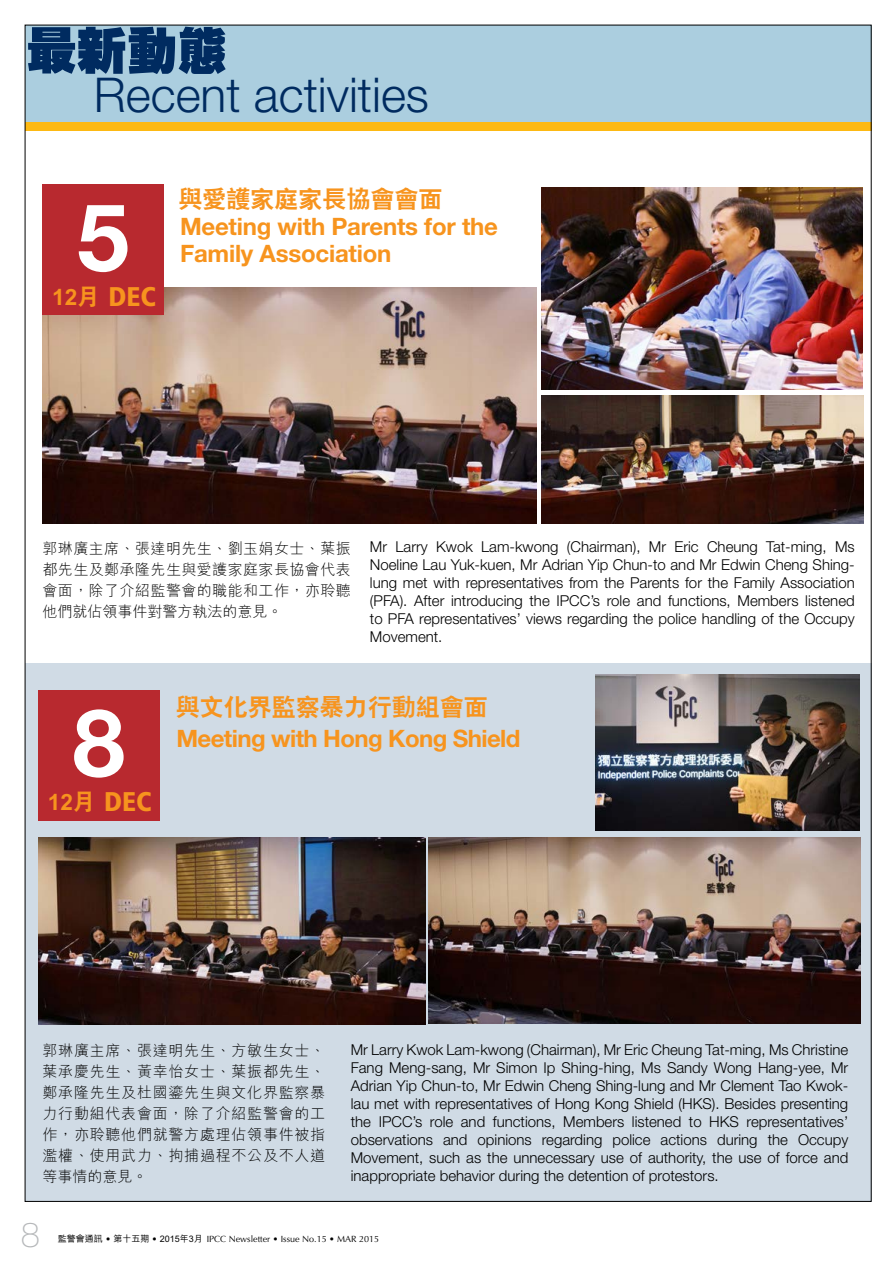
<style>
.page{position:relative;width:893px;height:1263px;background:#fff}
.page>*{position:absolute;margin:0;border:0;box-sizing:border-box;transform-origin:0 0}
.t1{font:700 93.75px "Helvetica Neue";color:#fff}
.t2{font:800 50.25px "C Hei HK";color:#002b60}
.t3{font:300 48px "Helvetica Neue";color:#002b60}
.t4{font:100 34.5px "Helvetica Neue";color:#b6b8ba}
.t5{font:900 condensed 27px "Frutiger";color:#f7941e}
.t6{font:700 24px/27px "Helvetica Neue";letter-spacing:-.01em;color:#f7941e}
.t7{font:800 22.5px "C Hei 2 HK";color:#f7941e}
.t8{font:300 15px/18px "Helvetica Neue";color:#000;text-align:justify}
.t9{font:300 15px/21px "M Hei HK";letter-spacing:.03em;color:#000;text-align:justify}
.t10{font:9px "Optima";color:#000}
.s1{font-family:"C Hei 2 HK";font-weight:800}
.s2{font-family:"M Hei HK";font-weight:500}
</style>
<div class="page">
<div style="left:25px;top:663px;width:846px;height:539px;background:#d0dbe5"></div>
<div style="left:25px;top:25px;width:846px;height:105px;background:#abcedf"></div>
<div style="left:25px;top:122px;width:846px;height:9px;background:#fdb913"></div>
<img style="left:43px;top:288px;width:493px;height:235px">
<div style="left:43px;top:184px;width:121px;height:131px;background:#b8292f"></div>
<img style="left:541px;top:187px;width:321px;height:203px">
<img style="left:541px;top:396px;width:322px;height:127px">
<div style="left:38px;top:690px;width:122px;height:130px;background:#b8292f"></div>
<img style="left:595px;top:675px;width:264px;height:155px">
<img style="left:38px;top:838px;width:388px;height:186px">
<img style="left:428px;top:838px;width:432px;height:186px">
<h2 class="t2" style="left:27px;top:17px;width:202px">最新動態</h2>
<h3 class="t3" style="left:94px;top:65px;width:337px">Recent activities</h3>
<p class="t1" style="left:77px;top:179px;width:54px">5</p>
<p class="t5" style="left:108px;top:280px;width:49px">DEC</p>
<p class="t7" style="left:52px;top:281px;width:49px">12月</p>
<p class="t6" style="left:179px;top:185px;width:321px"><span class="s1">與愛護家庭家長協會會面<br></span>Meeting with Parents for the<br>Family Association</p>
<p class="t9" style="left:43px;top:537px;width:310px">郭琳廣主席、張達明先生、劉玉娟女士、葉振都先生及鄭承隆先生與愛護家庭家長協會代表會面，除了介紹監警會的職能和工作，亦聆聽他們就佔領事件對警方執法的意見。</p>
<p class="t8" style="left:370px;top:537px;width:486px">Mr Larry Kwok Lam-kwong (Chairman), Mr Eric Cheung Tat-ming, Ms Noeline Lau Yuk-kuen, Mr Adrian Yip Chun-to and Mr Edwin Cheng Shing&shy;lung met with representatives from the Parents for the Family Association (PFA). After introducing the IPCC’s role and functions, Members listened to PFA representatives’ views regarding the police handling of the Occupy Movement.</p>
<p class="t1" style="left:73px;top:685px;width:54px">8</p>
<p class="t5" style="left:104px;top:785px;width:49px">DEC</p>
<p class="t7" style="left:48px;top:787px;width:49px">12月</p>
<p class="t6" style="left:176px;top:692px;width:346px;line-height:30.3px"><span class="s1">與文化界監察暴力行動組會面<br></span>Meeting with Hong Kong Shield</p>
<p class="t9" style="left:43px;top:1039px;width:284px">郭琳廣主席、張達明先生、方敏生女士、葉承慶先生、黃幸怡女士、葉振都先生、鄭承隆先生及杜國鎏先生與文化界監察暴力行動組代表會面，除了介紹監警會的工作，亦聆聽他們就警方處理佔領事件被指濫權、使用武力、拘捕過程不公及不人道等事情的意見。</p>
<p class="t8" style="left:351px;top:1040px;width:499px">Mr Larry Kwok Lam-kwong (Chairman), Mr Eric Cheung Tat-ming, Ms Christine Fang Meng-sang, Mr Simon Ip Shing-hing, Ms Sandy Wong Hang-yee, Mr Adrian Yip Chun-to, Mr Edwin Cheng Shing-lung and Mr Clement Tao Kwok&shy;lau met with representatives of Hong Kong Shield (HKS). Besides presenting the IPCC’s role and functions, Members listened to HKS representatives’ observations and opinions regarding police actions during the Occupy Movement, such as the unnecessary use of authority, the use of force and inappropriate behavior during the detention of protestors.</p>
<p class="t4" style="left:21px;top:1215px;width:21px">8</p>
<p class="t10" style="left:58px;top:1233px;width:323px"><span class="s2">監警會通訊</span> • <span class="s2">第十五期</span> • <span class="s2">2015年3月</span> IPCC Newsletter • Issue No.15 • MAR 2015</p>
</div>
